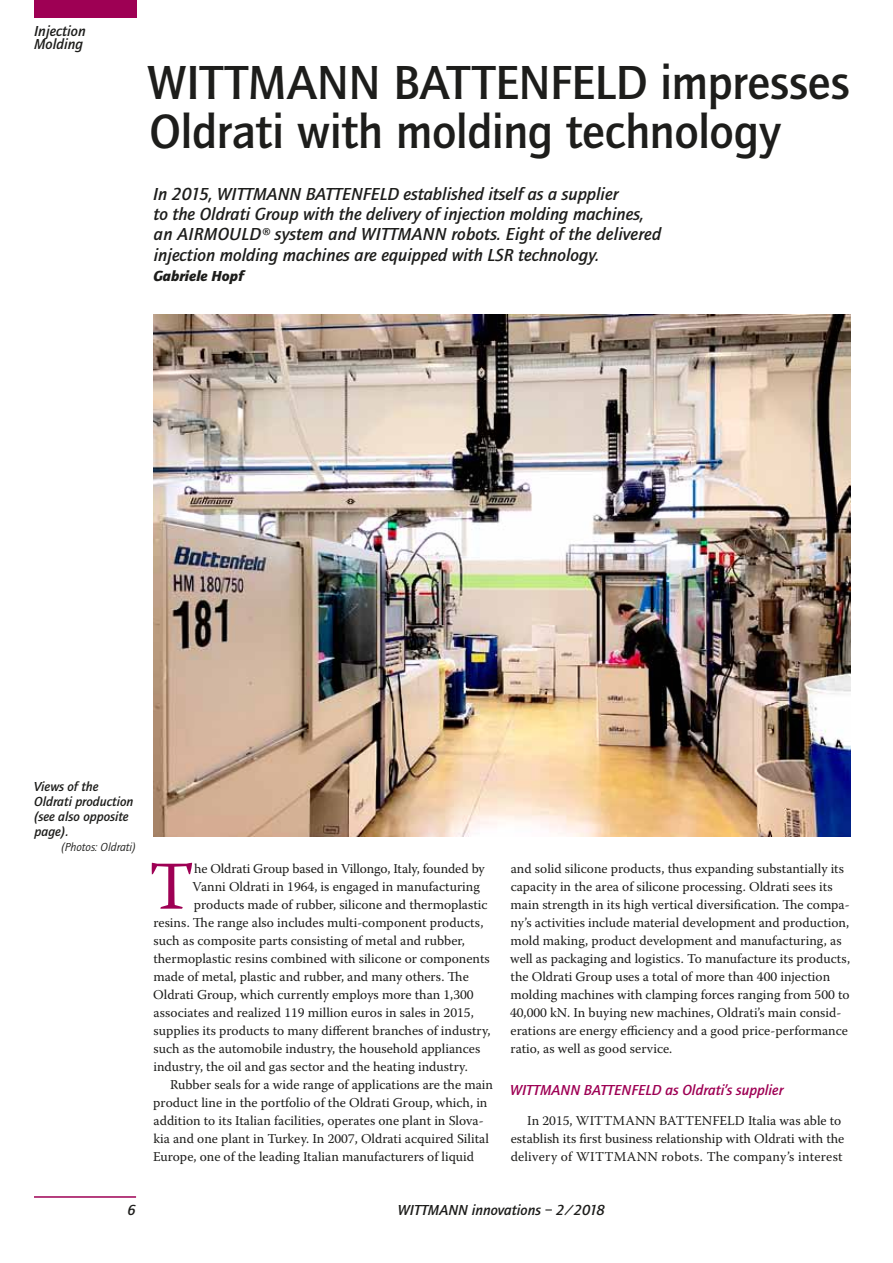
<style>
.page{position:relative;width:893px;height:1263px;background:#fff}
.page>*{position:absolute;margin:0;border:0;box-sizing:border-box;transform-origin:0 0}
.t1{font:68.25px "Warnock Pro";color:#9e0054}
.t2{font:500 49.5px/49.5px "Quay Sans";letter-spacing:-.01em;color:#1d1d1b}
.t3{font:italic 500 18px/20.2px "Quay Sans";color:#1d1d1b}
.t4{font:italic 500 15px/13.5px "Quay Sans";color:#1d1d1b}
.t5{font:italic 500 15px "Quay Sans";color:#9e0054}
.t6{font:italic 900 15px "Quay Sans";color:#1d1d1b}
.t7{font:13.5px/18px "Warnock Pro";color:#1d1d1b}
.t8{font:italic 500 13.5px/15px "Quay Sans";color:#1d1d1b}
.t9{font:italic 12px "Quay Sans";color:#1d1d1b}
</style>
<div class="page">
<div style="left:34px;top:0;width:102px;height:18px;background:#9e0054"></div>
<hr style="left:34px;top:1196px;width:102px;height:2px;background:#9e0054">
<img style="left:153px;top:314px;width:697px;height:522px">
<p class="t4" style="left:34px;top:24px;width:53px">Injection<br>Molding</p>
<h2 class="t2" style="left:147px;top:58px;width:704px">WITTMANN BATTENFELD impresses<br>Oldrati with molding technology</h2>
<p class="t3" style="left:153px;top:184px;width:510px">In 2015, WITTMANN BATTENFELD established itself as a supplier<br>to the Oldrati Group with the delivery of injection molding machines, an AIRMOULD® system and WITTMANN robots. Eight of the delivered injection molding machines are equipped with LSR technology.</p>
<p class="t6" style="left:153px;top:267px;width:92px">Gabriele Hopf</p>
<p class="t8" style="left:33px;top:779px;width:102px">Views of the<br>Oldrati production (see also opposite page).</p>
<p class="t9" style="left:61px;top:841px;width:77px">(Photos: Oldrati)</p>
<h1 class="t1" style="left:149px;top:845px;width:47px">T</h1>
<p class="t7" style="left:194px;top:859px;width:292px">he Oldrati Group based in Villongo, Italy, founded by</p>
<p class="t7" style="left:193px;top:877px;width:289px">Vanni Oldrati in 1964, is engaged in manufacturing</p>
<p class="t7" style="left:194px;top:895px;width:295px">products made of rubber, silicone and thermoplastic</p>
<p class="t7" style="left:153px;top:913px;width:332px">resins. The range also includes multi-component products,</p>
<p class="t7" style="left:154px;top:931px;width:313px">such as composite parts consisting of metal and rubber,</p>
<p class="t7" style="left:153px;top:949px;width:338px">thermoplastic resins combined with silicone or components</p>
<p class="t7" style="left:153px;top:967px;width:317px">made of metal, plastic and rubber, and many others. The</p>
<p class="t7" style="left:153px;top:985px;width:322px">Oldrati Group, which currently employs more than 1,300</p>
<p class="t7" style="left:154px;top:1003px;width:322px">associates and realized 119 million euros in sales in 2015,</p>
<p class="t7" style="left:154px;top:1021px;width:339px">supplies its products to many different branches of industry,</p>
<p class="t7" style="left:154px;top:1039px;width:328px">such as the automobile industry, the household appliances</p>
<p class="t7" style="left:153px;top:1057px;width:316px">industry, the oil and gas sector and the heating industry.</p>
<p class="t7" style="left:170px;top:1075px;width:324px">Rubber seals for a wide range of applications are the main</p>
<p class="t7" style="left:153px;top:1093px;width:336px">product line in the portfolio of the Oldrati Group, which, in</p>
<p class="t7" style="left:154px;top:1111px;width:332px">addition to its Italian facilities, operates one plant in Slova-</p>
<p class="t7" style="left:153px;top:1129px;width:337px">kia and one plant in Turkey. In 2007, Oldrati acquired Silital</p>
<p class="t7" style="left:153px;top:1147px;width:323px">Europe, one of the leading Italian manufacturers of liquid</p>
<p class="t7" style="left:510px;top:859px;width:342px">and solid silicone products, thus expanding substantially its capacity in the area of silicone processing. Oldrati sees its main strength in its high vertical diversification. The compa&shy;ny’s activities include material development and production, mold making, product development and manufacturing, as well as packaging and logistics. To manufacture its products, the Oldrati Group uses a total of more than 400 injection molding machines with clamping forces ranging from 500 to 40,000 kN. In buying new machines, Oldrati’s main consid&shy;erations are energy efficiency and a good price-performance ratio, as well as good service.</p>
<p class="t5" style="left:510px;top:1081px;width:275px">WITTMANN BATTENFELD as Oldrati’s supplier</p>
<p class="t7" style="left:511px;top:1111px;width:335px;text-indent:17px">In 2015, WITTMANN BATTENFELD Italia was able to establish its first business relationship with Oldrati with the delivery of WITTMANN robots. The company’s interest</p>
<p class="t4" style="left:127px;top:1203px;width:10px">6</p>
<p class="t4" style="left:398px;top:1203px;width:208px">WITTMANN innovations – 2/2018</p>
</div>
